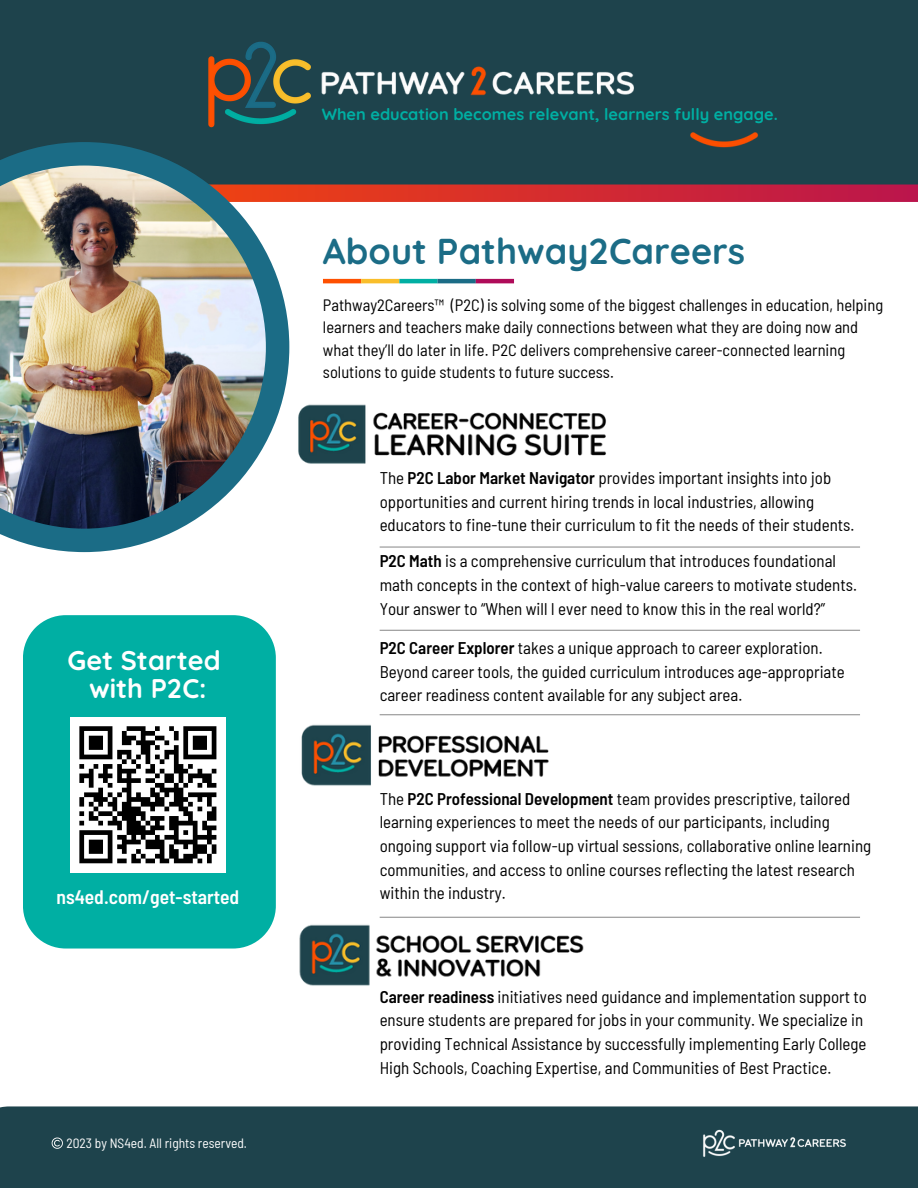
<style>
.page{position:relative;width:918px;height:1188px;background:#fff}
.page>*{position:absolute;margin:0;border:0;box-sizing:border-box;transform-origin:0 0}
.t1{font:700 36px "Quicksand";color:#1b6c86}
.t2{font:700 27px "Quicksand";color:#fff}
.t3{font:600 semi-condensed 19.5px "Barlow";color:#fff}
.t4{font:semi-condensed 16.95px/23.7px "Barlow";color:#000}
.t5{font:semi-condensed 16.5px/22.5px "Barlow";color:#000}
.t6{font:700 16.35px "Quicksand";color:#00afa3}
.t7{font:semi-condensed 13.5px "Barlow";color:#fff}
.s1{font-weight:600}
</style>
<div class="page">
<svg style="left:289px;top:184px;width:629px;height:18px;background:#cc2a33"></svg>
<div style="left:0;top:0;width:918px;height:184px;background:#1e434c"></div>
<svg style="left:0;top:142px;width:289px;height:410px"></svg>
<img style="left:0;top:166px;width:266px;height:363px">
<hr style="left:323px;top:279px;width:38px;height:4px;background:#fe5001">
<hr style="left:361px;top:279px;width:38px;height:4px;background:#f9be2b">
<hr style="left:399px;top:279px;width:39px;height:4px;background:#00afa3">
<hr style="left:438px;top:279px;width:38px;height:4px;background:#1b6c86">
<hr style="left:476px;top:279px;width:38px;height:4px;background:#af0b59">
<div style="left:0;top:1106px;width:918px;height:82px;background:#1e434c"></div>
<img style="left:703px;top:1129px;width:144px;height:28px">
<hr style="left:380px;top:546px;width:480px;height:2px;background:#949494">
<hr style="left:380px;top:714px;width:480px;height:1px;background:#949494">
<img style="left:301px;top:724px;width:248px;height:62px">
<img style="left:298px;top:404px;width:308px;height:60px">
<div style="left:23px;top:615px;width:253px;height:334px;background:#00afa3"></div>
<hr style="left:380px;top:630px;width:480px;height:1px;background:#949494">
<div style="left:70px;top:717px;width:156px;height:156px;background:#fff"></div>
<svg style="left:79px;top:726px;width:138px;height:138px"></svg>
<img style="left:299px;top:916px;width:293px;height:70px">
<hr style="left:380px;top:917px;width:480px;height:1px;background:#949494">
<img style="left:690px;top:132px;width:68px;height:16px">
<img style="left:208px;top:41px;width:103px;height:87px">
<img style="left:321px;top:66px;width:313px;height:30px">
<svg style="left:52px;top:1138px;width:11px;height:11px"></svg>
<p class="t2" style="left:68px;top:643px;width:155px">Get Started</p>
<p class="t2" style="left:89px;top:671px;width:119px">with P2C:</p>
<p class="t3" style="left:56px;top:885px;width:184px">ns4ed.com/get-started</p>
<p class="t7" style="left:67px;top:1134px;width:182px">2023 by NS4ed. All rights reserved.</p>
<p class="t6" style="left:322px;top:103px;width:458px">When education becomes relevant, learners fully engage.</p>
<p class="t1" style="left:323px;top:228px;width:424px">About Pathway2Careers</p>
<p class="t5" style="left:323px;top:293px;width:562px">Pathway2Careers™ (P2C) is solving some of the biggest challenges in education, helping learners and teachers make daily connections between what they are doing now and what they’ll do later in life. P2C delivers comprehensive career-connected learning solutions to guide students to future success.</p>
<p class="t4" style="left:380px;top:465px;width:476px">The <span class="s1">P2C Labor Market Navigator</span> provides important insights into job opportunities and current hiring trends in local industries, allowing educators to fine-tune their curriculum to fit the needs of their students.</p>
<p class="t4" style="left:380px;top:549px;width:479px"><span class="s1">P2C Math</span> is a comprehensive curriculum that introduces foundational math concepts in the context of high-value careers to motivate students.<br>Your answer to “When will I ever need to know this in the real world?”</p>
<p class="t4" style="left:380px;top:635px;width:467px"><span class="s1">P2C Career Explorer</span> takes a unique approach to career exploration.<br>Beyond career tools, the guided curriculum introduces age-appropriate career readiness content available for any subject area.</p>
<p class="t4" style="left:380px;top:786px;width:493px">The <span class="s1">P2C Professional Development</span> team provides prescriptive, tailored learning experiences to meet the needs of our participants, including ongoing support via follow-up virtual sessions, collaborative online learning communities, and access to online courses reflecting the latest research within the industry.</p>
<p class="t4" style="left:380px;top:984px;width:489px"><span class="s1">Career readiness</span> initiatives need guidance and implementation support to ensure students are prepared for jobs in your community. We specialize in providing Technical Assistance by successfully implementing Early College High Schools, Coaching Expertise, and Communities of Best Practice.</p>
</div>
